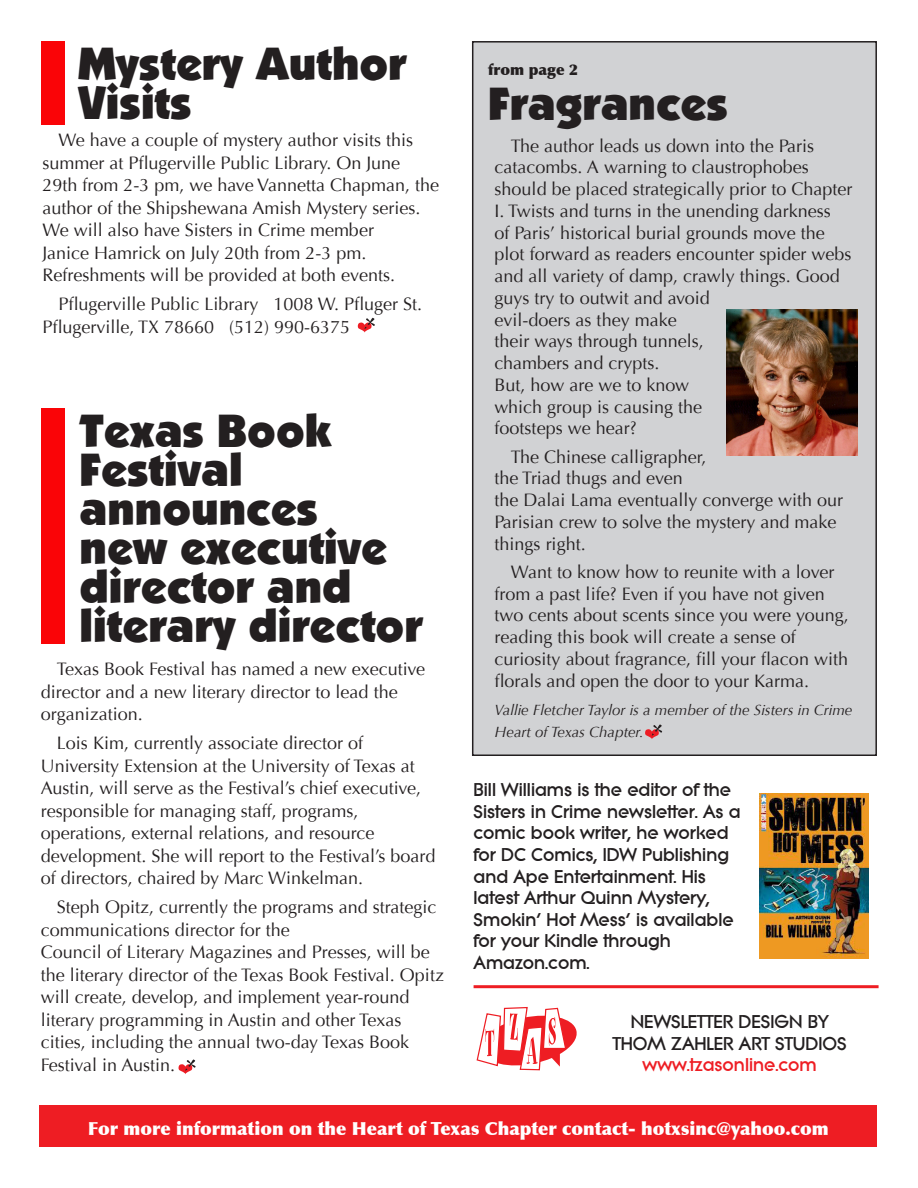
<style>
.page{position:relative;width:918px;height:1188px;background:#fff}
.page>*{position:absolute;margin:0;border:0;box-sizing:border-box;transform-origin:0 0}
.t1{font:45px/39px "Klaven";color:#231f20}
.t2{font:18px/22.5px "Optima";color:#231f20}
.t3{font:18px/21.6px "Lissen";color:#231f20;text-align:center}
.t4{font:900 18px "Optima";color:#fff}
.t5{font:18px "Lissen";color:#ee1d23}
.t6{font:italic 15px/21.8px "Optima";color:#231f20}
.t7{font:900 15px "Optima";color:#231f20}
</style>
<div class="page">
<div style="left:473px;top:42px;width:403px;height:713px;background:#d1d2d4"></div>
<div style="left:472px;top:41px;width:405px;height:715px;border:2px solid #231f20"></div>
<div style="left:41px;top:408px;width:24px;height:236px;background:#fa0407"></div>
<img style="left:727px;top:310px;width:131px;height:145px">
<div style="left:41px;top:41px;width:24px;height:84px;background:#fa0407"></div>
<svg style="left:476px;top:1006px;width:101px;height:65px"></svg>
<div style="left:40px;top:1106px;width:837px;height:41px;background:#ee1d23"></div>
<hr style="left:474px;top:985px;width:405px;height:3px;background:#ee1d23">
<svg style="left:645px;top:724px;width:17px;height:15px"></svg>
<svg style="left:357px;top:318px;width:18px;height:15px"></svg>
<svg style="left:178px;top:1059px;width:18px;height:15px"></svg>
<img style="left:759px;top:793px;width:110px;height:165px">
<p class="t1" style="left:78px;top:46px;width:330px">Mystery Author<br>Visits</p>
<p class="t2" style="left:42px;top:129px;width:398px;text-indent:16px">We have a couple of mystery author visits this summer at Pflugerville Public Library. On June 29th from 2-3 pm, we have Vannetta Chapman, the author of the Shipshewana Amish Mystery series.<br>We will also have Sisters in Crime member<br>Janice Hamrick on July 20th from 2-3 pm.<br>Refreshments will be provided at both events.</p>
<p class="t2" style="left:42px;top:293px;width:381px;text-indent:16px">Pflugerville Public Library 1008 W. Pfluger St.<br>Pflugerville, TX 78660 (512) 990-6375</p>
<p class="t1" style="left:80px;top:413px;width:344px">Texas Book<br>Festival announces<br>new executive director and literary director</p>
<p class="t2" style="left:41px;top:658px;width:386px;text-indent:16px">Texas Book Festival has named a new executive director and a new literary director to lead the organization.</p>
<p class="t2" style="left:41px;top:732px;width:396px;text-indent:16px">Lois Kim, currently associate director of University Extension at the University of Texas at Austin, will serve as the Festival’s chief executive, responsible for managing staff, programs, operations, external relations, and resource development. She will report to the Festival’s board of directors, chaired by Marc Winkelman.</p>
<p class="t2" style="left:41px;top:896px;width:405px;text-indent:16px">Steph Opitz, currently the programs and strategic communications director for the<br>Council of Literary Magazines and Presses, will be the literary director of the Texas Book Festival. Opitz will create, develop, and implement year-round literary programming in Austin and other Texas cities, including the annual two-day Texas Book Festival in Austin.</p>
<p class="t7" style="left:488px;top:61px;width:91px">from page 2</p>
<p class="t1" style="left:488px;top:86px;width:241px">Fragrances</p>
<p class="t2" style="left:495px;top:135px;width:359px;line-height:21.8px;text-indent:16px">The author leads us down into the Paris catacombs. A warning to claustrophobes should be placed strategically prior to Chapter I. Twists and turns in the unending darkness<br>of Paris’ historical burial grounds move the plot forward as readers encounter spider webs and all variety of damp, crawly things. Good guys try to outwit and avoid<br>evil-doers as they make<br>their ways through tunnels,<br>chambers and crypts.<br>But, how are we to know<br>which group is causing the<br>footsteps we hear?</p>
<p class="t2" style="left:495px;top:446px;width:350px;line-height:21.8px;text-indent:16px">The Chinese calligrapher,<br>the Triad thugs and even<br>the Dalai Lama eventually converge with our<br>Parisian crew to solve the mystery and make things right.</p>
<p class="t2" style="left:495px;top:561px;width:356px;line-height:21.8px;text-indent:16px">Want to know how to reunite with a lover from a past life? Even if you have not given two cents about scents since you were young, reading this book will create a sense of curiosity about fragrance, fill your flacon with florals and open the door to your Karma.</p>
<p class="t6" style="left:495px;top:699px;width:359px">Vallie Fletcher Taylor is a member of the Sisters in Crime<br>Heart of Texas Chapter.</p>
<p class="t3" style="left:474px;top:779px;width:269px;text-align:left">Bill Williams is the editor of the<br>Sisters in Crime newsletter. As a comic book writer, he worked for DC Comics, IDW Publishing and Ape Entertainment. His latest Arthur Quinn Mystery,<br>Smokin’ Hot Mess’ is available for your Kindle through<br>Amazon.com.</p>
<p class="t3" style="left:613px;top:1011px;width:235px">NEWSLETTER DESIGN BY<br>THOM ZAHLER ART STUDIOS</p>
<p class="t5" style="left:643px;top:1056px;width:176px">www.tzasonline.com</p>
<p class="t4" style="left:88px;top:1118px;width:743px">For more information on the Heart of Texas Chapter contact- hotxsinc@yahoo.com</p>
</div>
